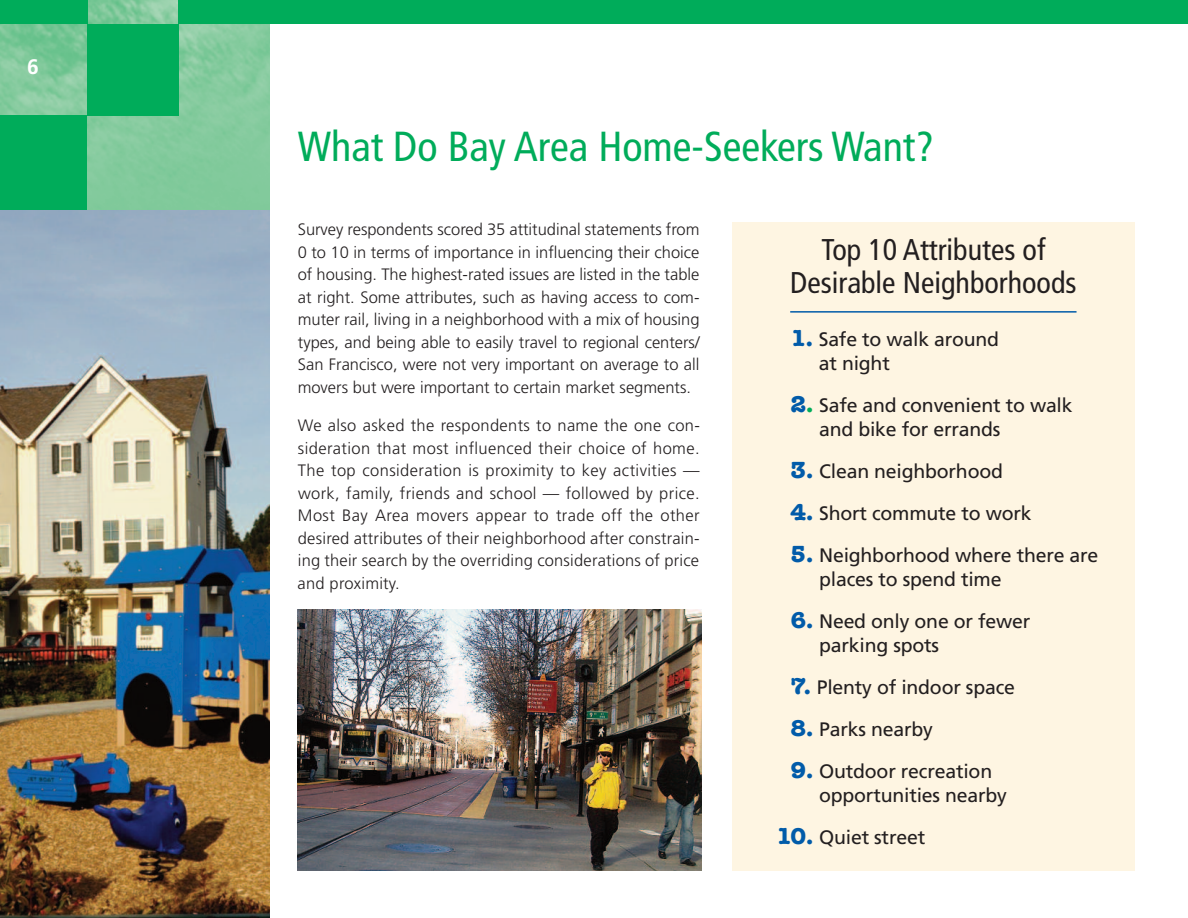
<style>
.page{position:relative;width:1188px;height:918px;background:#fff}
.page>*{position:absolute;margin:0;border:0;box-sizing:border-box;transform-origin:0 0}
.t1{font:condensed 42px "Frutiger";color:#00ac5a}
.t2{font:condensed 30px/33px "Frutiger";color:#231f20;text-align:center}
.t3{font:700 21px "Frutiger";color:#fff}
.t4{font:19.5px/24px "Frutiger";letter-spacing:-.01em;color:#231f20}
.t5{font:300 16.5px/22.5px "Frutiger";color:#231f20;text-align:justify}
.s1{font-family:"American Typewriter";font-weight:700;font-size:24px;color:#015ba9}
.s2{font-family:"American Typewriter";font-weight:700;font-size:24px;color:#00ac5a}
</style>
<div class="page">
<img style="left:0;top:210px;width:270px;height:708px">
<img style="left:0;top:0;width:270px;height:210px">
<div style="left:0;top:115px;width:87px;height:95px;background:#00ac5a"></div>
<div style="left:87px;top:24px;width:92px;height:92px;background:#00ac5a"></div>
<div style="left:0;top:0;width:88px;height:24px;background:#00ac5a"></div>
<div style="left:179px;top:0;width:1009px;height:24px;background:#00ac5a"></div>
<div style="left:732px;top:223px;width:403px;height:648px;background:#fef5e2"></div>
<hr style="left:790px;top:311px;width:287px;height:2px;background:#015ba9">
<img style="left:298px;top:609px;width:404px;height:262px">
<p class="t3" style="left:27px;top:59px;width:13px">6</p>
<h1 class="t1" style="left:298px;top:129px;width:638px">What Do Bay Area Home-Seekers Want?</h1>
<p class="t5" style="left:298px;top:219px;width:403px">Survey respondents scored 35 attitudinal statements from 0 to 10 in terms of importance in influencing their choice of housing. The highest-rated issues are listed in the table at right. Some attributes, such as having access to com&shy;muter rail, living in a neighborhood with a mix of housing types, and being able to easily travel to regional centers/ San Francisco, were not very important on average to all movers but were important to certain market segments.</p>
<p class="t5" style="left:298px;top:416px;width:404px">We also asked the respondents to name the one con&shy;sideration that most influenced their choice of home.<br>The top consideration is proximity to key activities — work, family, friends and school — followed by price.<br>Most Bay Area movers appear to trade off the other desired attributes of their neighborhood after constrain&shy;ing their search by the overriding considerations of price and proximity.</p>
<h2 class="t2" style="left:790px;top:236px;width:288px">Top 10 Attributes of<br>Desirable Neighborhoods</h2>
<p class="t4" style="left:819px;top:329px;width:182px;text-indent:-28px"><span class="s1">1.</span> Safe to walk around at night</p>
<p class="t4" style="left:819px;top:395px;width:255px;text-indent:-29px"><span class="s1">2</span><span class="s2">.</span> Safe and convenient to walk and bike for errands</p>
<p class="t4" style="left:790px;top:461px;width:214px"><span class="s1">3.</span> Clean neighborhood</p>
<p class="t4" style="left:790px;top:503px;width:243px"><span class="s1">4.</span> Short commute to work</p>
<p class="t4" style="left:819px;top:545px;width:281px;text-indent:-29px"><span class="s1">5.</span> Neighborhood where there are places to spend time</p>
<p class="t4" style="left:819px;top:611px;width:213px;text-indent:-29px"><span class="s1">6.</span> Need only one or fewer parking spots</p>
<p class="t4" style="left:790px;top:677px;width:226px"><span class="s1">7.</span> Plenty of indoor space</p>
<p class="t4" style="left:790px;top:719px;width:144px"><span class="s1">8.</span> Parks nearby</p>
<p class="t4" style="left:819px;top:761px;width:189px;text-indent:-29px"><span class="s1">9.</span> Outdoor recreation opportunities nearby</p>
<p class="t4" style="left:776px;top:827px;width:151px"><span class="s1">10.</span> Quiet street</p>
</div>
